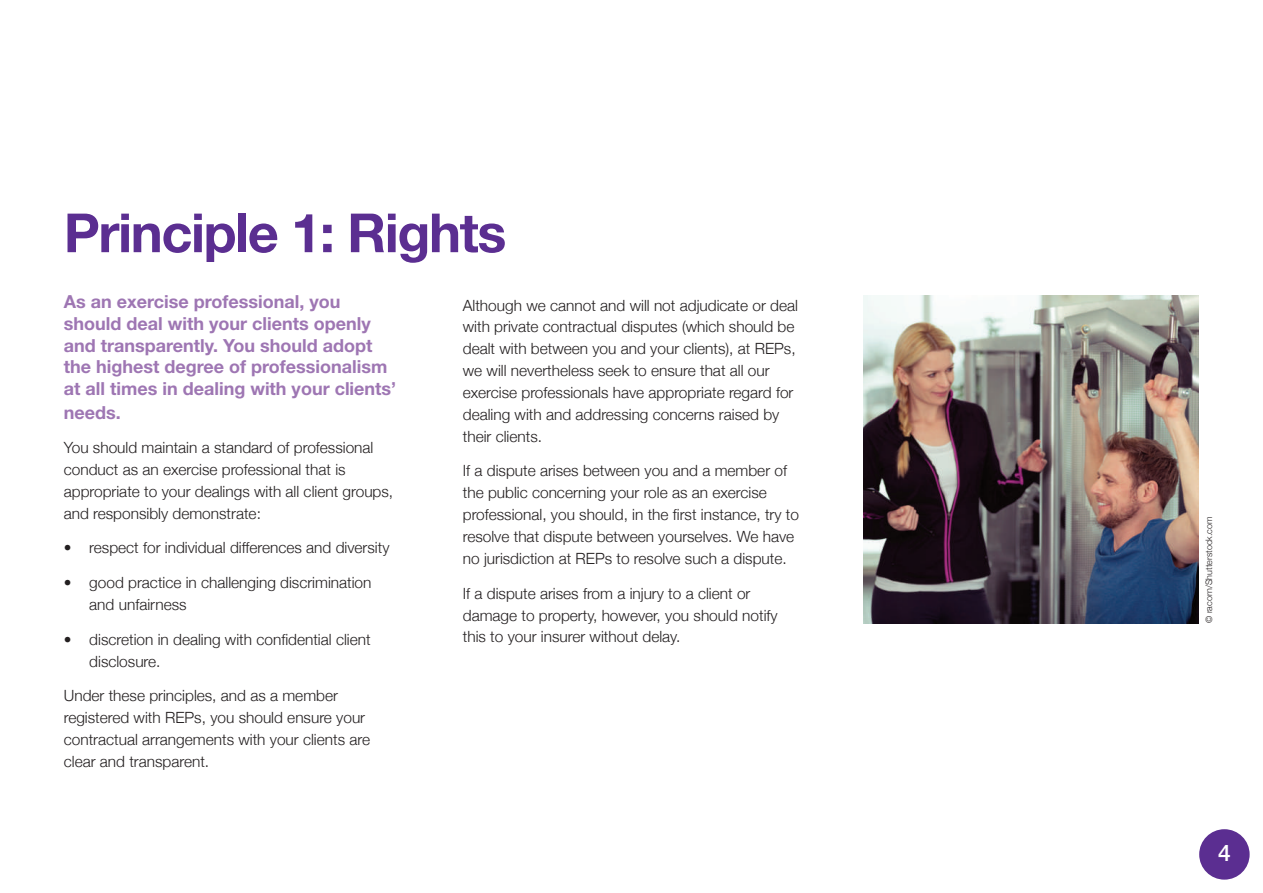
<style>
.page{position:relative;width:1263px;height:893px;background:#fff}
.page>*{position:absolute;margin:0;border:0;box-sizing:border-box;transform-origin:0 0}
.t1{font:700 54px "Helvetica Neue";letter-spacing:-.025em;color:#5b2e91}
.t2{font:500 22.8px "Helvetica Neue";color:#fff}
.t3{font:700 18px/21.6px "Helvetica Neue";color:#9e76b3}
.t4{font:300 15.45px/21.9px "Helvetica Neue";color:#231f20}
.t5{font:300 9px "Helvetica Neue";color:#231f20}
</style>
<div class="page">
<img style="left:863px;top:296px;width:335px;height:327px">
<div style="left:1199px;top:829px;width:50px;height:51px;background:#5b2e91;border-radius:50%"></div>
<h1 class="t1" style="left:64px;top:214px;width:444px">Principle 1: Rights</h1>
<p class="t4" style="left:463px;top:294px;width:337px">Although we cannot and will not adjudicate or deal with private contractual disputes (which should be dealt with between you and your clients), at REPs, we will nevertheless seek to ensure that all our exercise professionals have appropriate regard for dealing with and addressing concerns raised by their clients.</p>
<p class="t4" style="left:463px;top:460px;width:338px">If a dispute arises between you and a member of the public concerning your role as an exercise professional, you should, in the first instance, try to resolve that dispute between yourselves. We have no jurisdiction at REPs to resolve such a dispute.</p>
<p class="t4" style="left:463px;top:582px;width:316px">If a dispute arises from a injury to a client or damage to property, however, you should notify this to your insurer without delay.</p>
<p class="t3" style="left:64px;top:293px;width:334px">As an exercise professional, you should deal with your clients openly and transparently. You should adopt the highest degree of professionalism at all times in dealing with your clients’</p>
<p class="t3" style="left:64px;top:403px;width:59px">needs.</p>
<p class="t4" style="left:64px;top:436px;width:331px">You should maintain a standard of professional conduct as an exercise professional that is appropriate to your dealings with all client groups, and responsibly demonstrate:</p>
<p class="t4" style="left:64px;top:537px;width:327px">• respect for individual differences and diversity</p>
<p class="t4" style="left:89px;top:571px;width:284px;text-indent:-26px">• good practice in challenging discrimination and unfairness</p>
<p class="t4" style="left:89px;top:628px;width:283px;text-indent:-26px">• discretion in dealing with confidential client disclosure.</p>
<p class="t4" style="left:64px;top:684px;width:308px">Under these principles, and as a member registered with REPs, you should ensure your contractual arrangements with your clients are clear and transparent.</p>
<p class="t5" style="left:1203px;top:623px;width:108px;rotate:-90deg">© racorn/Shutterstock.com</p>
<h2 class="t2" style="left:1218px;top:839px;width:14px">4</h2>
</div>
